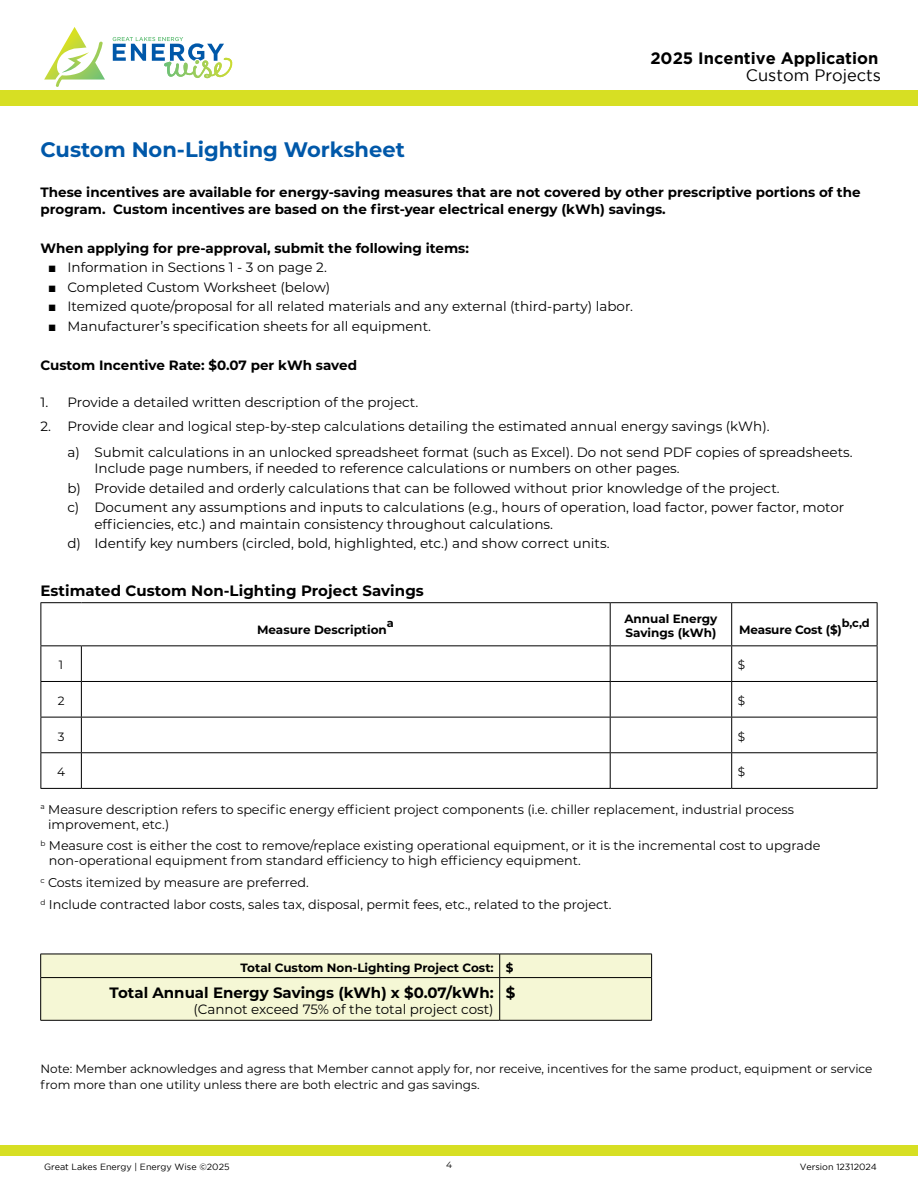
<style>
.page{position:relative;width:918px;height:1188px;background:#fff}
.page>*{position:absolute;margin:0;border:0;box-sizing:border-box;transform-origin:0 0}
.t1{font:700 21px "Montserrat";color:#0058a9}
.t2{font:700 16.5px "Gotham";color:#000}
.t3{font:16.5px "Gotham";color:#000}
.t4{font:700 15px "Montserrat";color:#000}
.t5{font:13.5px/19.5px "Montserrat";color:#000}
.t6{font:700 13.5px/16.5px "Montserrat";color:#000}
.t7{font:12.75px/15px "Montserrat";color:#000}
.t8{font:12px/16.5px "Montserrat";color:#000}
.t9{font:700 12px/14.4px "Montserrat";color:#000}
.t10{font:700 11.4px "Montserrat";color:#000}
.t11{font:9px "Gotham";color:#000}
.t12{font:9px "Montserrat";color:#000}
.s1{font-family:"Franklin Gothic"}
</style>
<div class="page">
<div style="left:0;top:1145px;width:918px;height:11px;background:#d7df23"></div>
<div style="left:0;top:90px;width:918px;height:16px;background:#d7df23"></div>
<svg style="left:44px;top:27px;width:61px;height:60px"></svg>
<svg style="left:113px;top:37px;width:120px;height:41px"></svg>
<hr style="left:40px;top:602px;width:41px;height:1px;background:#000">
<hr style="left:40px;top:603px;width:1px;height:42px;background:#000">
<hr style="left:81px;top:602px;width:529px;height:1px;background:#000">
<hr style="left:610px;top:602px;width:122px;height:1px;background:#000">
<hr style="left:610px;top:603px;width:1px;height:42px;background:#000">
<hr style="left:732px;top:602px;width:145px;height:1px;background:#000">
<hr style="left:731px;top:603px;width:1px;height:42px;background:#000">
<hr style="left:877px;top:603px;width:1px;height:42px;background:#000">
<hr style="left:40px;top:645px;width:41px;height:1px;background:#000">
<hr style="left:40px;top:646px;width:1px;height:35px;background:#000">
<hr style="left:81px;top:645px;width:529px;height:1px;background:#000">
<hr style="left:81px;top:646px;width:1px;height:35px;background:#000">
<hr style="left:610px;top:645px;width:122px;height:1px;background:#000">
<hr style="left:732px;top:645px;width:145px;height:1px;background:#000">
<hr style="left:731px;top:646px;width:1px;height:35px;background:#000">
<hr style="left:877px;top:646px;width:1px;height:35px;background:#000">
<hr style="left:40px;top:681px;width:41px;height:1px;background:#000">
<hr style="left:40px;top:682px;width:1px;height:35px;background:#000">
<hr style="left:81px;top:681px;width:529px;height:1px;background:#000">
<hr style="left:81px;top:682px;width:1px;height:35px;background:#000">
<hr style="left:610px;top:681px;width:122px;height:1px;background:#000">
<hr style="left:732px;top:681px;width:145px;height:1px;background:#000">
<hr style="left:731px;top:682px;width:1px;height:35px;background:#000">
<hr style="left:877px;top:682px;width:1px;height:35px;background:#000">
<hr style="left:40px;top:717px;width:41px;height:1px;background:#000">
<hr style="left:40px;top:717px;width:1px;height:35px;background:#000">
<hr style="left:81px;top:717px;width:529px;height:1px;background:#000">
<hr style="left:81px;top:717px;width:1px;height:35px;background:#000">
<hr style="left:610px;top:717px;width:122px;height:1px;background:#000">
<hr style="left:732px;top:717px;width:145px;height:1px;background:#000">
<hr style="left:731px;top:717px;width:1px;height:35px;background:#000">
<hr style="left:877px;top:717px;width:1px;height:35px;background:#000">
<hr style="left:40px;top:752px;width:41px;height:1px;background:#000">
<hr style="left:40px;top:753px;width:1px;height:35px;background:#000">
<hr style="left:81px;top:752px;width:529px;height:1px;background:#000">
<hr style="left:81px;top:753px;width:1px;height:35px;background:#000">
<hr style="left:610px;top:752px;width:122px;height:1px;background:#000">
<hr style="left:732px;top:752px;width:145px;height:1px;background:#000">
<hr style="left:731px;top:753px;width:1px;height:35px;background:#000">
<hr style="left:877px;top:753px;width:1px;height:35px;background:#000">
<hr style="left:40px;top:788px;width:41px;height:1px;background:#000">
<hr style="left:81px;top:788px;width:529px;height:1px;background:#000">
<hr style="left:610px;top:788px;width:122px;height:1px;background:#000">
<hr style="left:732px;top:788px;width:145px;height:1px;background:#000">
<hr style="left:610px;top:646px;width:1px;height:35px;background:#000">
<hr style="left:610px;top:682px;width:1px;height:35px;background:#000">
<hr style="left:610px;top:717px;width:1px;height:35px;background:#000">
<hr style="left:610px;top:753px;width:1px;height:35px;background:#000">
<div style="left:40px;top:954px;width:612px;height:66px;background:#f5f7d5"></div>
<hr style="left:40px;top:977px;width:460px;height:1px;background:#000">
<hr style="left:40px;top:978px;width:1px;height:42px;background:#000">
<hr style="left:500px;top:977px;width:152px;height:1px;background:#000">
<hr style="left:499px;top:978px;width:1px;height:42px;background:#000">
<hr style="left:651px;top:978px;width:1px;height:42px;background:#000">
<hr style="left:40px;top:1020px;width:460px;height:1px;background:#000">
<hr style="left:500px;top:1020px;width:152px;height:1px;background:#000">
<p class="t2" style="left:650px;top:49px;width:229px">2025 Incentive Application</p>
<p class="t3" style="left:746px;top:66px;width:137px">Custom Projects</p>
<h1 class="t1" style="left:40px;top:134px;width:366px">Custom Non-Lighting Worksheet</h1>
<p class="t6" style="left:40px;top:184px;width:822px">These incentives are available for energy-saving measures that are not covered by other prescriptive portions of the program. Custom incentives are based on the first-year electrical energy (kWh) savings.</p>
<p class="t6" style="left:40px;top:239px;width:430px">When applying for pre-approval, submit the following items:</p>
<p class="t5" style="left:48px;top:257px;width:280px"><span class="s1">■</span> Information in Sections 1 - 3 on page 2.</p>
<p class="t5" style="left:48px;top:277px;width:284px"><span class="s1">■</span> Completed Custom Worksheet (below)</p>
<p class="t5" style="left:48px;top:296px;width:587px"><span class="s1">■</span> Itemized quote/proposal for all related materials and any external (third-party) labor.</p>
<p class="t5" style="left:48px;top:316px;width:385px"><span class="s1">■</span> Manufacturer’s specification sheets for all equipment.</p>
<p class="t6" style="left:40px;top:356px;width:318px">Custom Incentive Rate: $0.07 per kWh saved</p>
<p class="t5" style="left:40px;top:392px;width:379px">1. Provide a detailed written description of the project.</p>
<p class="t5" style="left:68px;top:413px;width:787px;line-height:25.5px;text-indent:-27px">2. Provide clear and logical step-by-step calculations detailing the estimated annual energy savings (kWh).<br>a) Submit calculations in an unlocked spreadsheet format (such as Excel). Do not send PDF copies of spreadsheets.</p>
<p class="t5" style="left:68px;top:458px;width:778px;text-indent:27px">Include page numbers, if needed to reference calculations or numbers on other pages.<br>b) Provide detailed and orderly calculations that can be followed without prior knowledge of the project.<br>c) Document any assumptions and inputs to calculations (e.g., hours of operation, load factor, power factor, motor</p>
<p class="t5" style="left:68px;top:514px;width:544px;text-indent:27px">efficiencies, etc.) and maintain consistency throughout calculations.<br>d) Identify key numbers (circled, bold, highlighted, etc.) and show correct units.</p>
<p class="t4" style="left:40px;top:580px;width:385px">Estimated Custom Non-Lighting Project Savings</p>
<p class="t9" style="left:257px;top:622px;width:131px">Measure Description</p>
<p class="t10" style="left:387px;top:615px;width:9px">a</p>
<p class="t9" style="left:624px;top:611px;width:95px">Annual Energy<br>Savings (kWh)</p>
<p class="t9" style="left:739px;top:622px;width:104px">Measure Cost ($)</p>
<p class="t10" style="left:842px;top:615px;width:29px">b,c,d</p>
<p class="t8" style="left:59px;top:657px;width:6px">1</p>
<p class="t8" style="left:738px;top:657px;width:9px">$</p>
<p class="t8" style="left:58px;top:692px;width:8px">2</p>
<p class="t8" style="left:738px;top:692px;width:9px">$</p>
<p class="t8" style="left:58px;top:728px;width:8px">3</p>
<p class="t8" style="left:738px;top:728px;width:9px">$</p>
<p class="t8" style="left:57px;top:763px;width:9px">4</p>
<p class="t8" style="left:738px;top:763px;width:9px">$</p>
<p class="t7" style="left:48px;top:801px;width:747px;text-indent:-8px"><sup>a</sup> Measure description refers to specific energy efficient project components (i.e. chiller replacement, industrial process improvement, etc.)</p>
<p class="t7" style="left:49px;top:838px;width:773px;text-indent:-8px"><sup>b</sup> Measure cost is either the cost to remove/replace existing operational equipment, or it is the incremental cost to upgrade non-operational equipment from standard efficiency to high efficiency equipment.</p>
<p class="t7" style="left:40px;top:871px;width:572px;line-height:21.8px"><sup>c</sup> Costs itemized by measure are preferred.<br><sup>d</sup> Include contracted labor costs, sales tax, disposal, permit fees, etc., related to the project.</p>
<p class="t9" style="left:241px;top:960px;width:274px">Total Custom Non-Lighting Project Cost: $</p>
<p class="t4" style="left:110px;top:982px;width:386px">Total Annual Energy Savings (kWh) x $0.07/kWh:</p>
<p class="t5" style="left:194px;top:999px;width:302px">(Cannot exceed 75% of the total project cost)</p>
<p class="t4" style="left:506px;top:982px;width:11px">$</p>
<p class="t8" style="left:40px;top:1060px;width:834px">Note: Member acknowledges and agress that Member cannot apply for, nor receive, incentives for the same product, equipment or service from more than one utility unless there are both electric and gas savings.</p>
<p class="t11" style="left:44px;top:1162px;width:187px">Great Lakes Energy | Energy Wise ©2025</p>
<p class="t12" style="left:446px;top:1159px;width:7px">4</p>
<p class="t11" style="left:800px;top:1162px;width:79px">Version 12312024</p>
</div>
